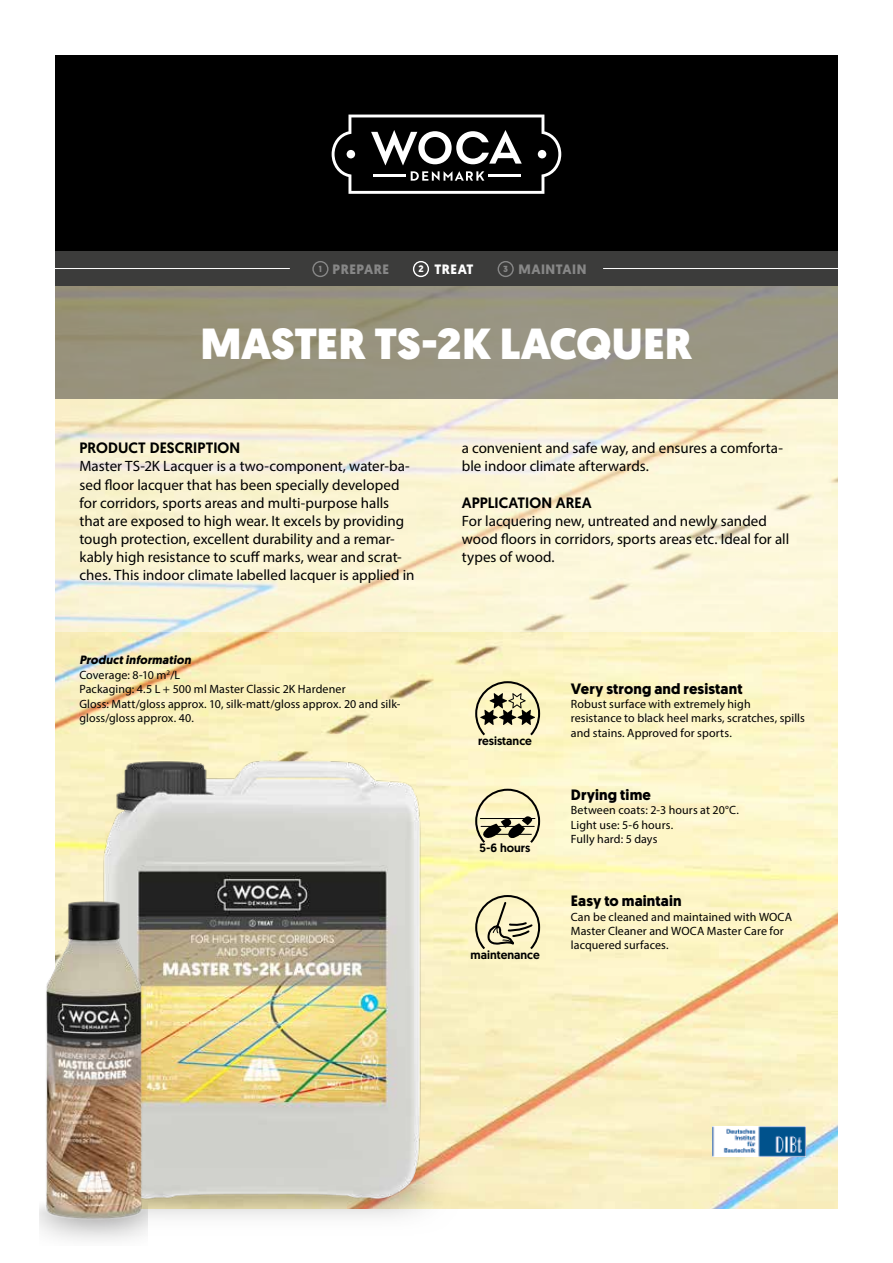
<style>
.page{position:relative;width:893px;height:1263px;background:#fff}
.page>*{position:absolute;margin:0;border:0;box-sizing:border-box;transform-origin:0 0}
.t1{font:900 43.5px "Geomanist";letter-spacing:-.005em;color:#fff}
.t2{font:15px/18px "Myriad Pro";color:#000}
.t3{font:700 15px "Geomanist";letter-spacing:.01em;color:#000}
.t4{font:500 15px "Geomanist";letter-spacing:.005em;color:#000}
.t5{font:700 13.5px "Geomanist";letter-spacing:.04em;color:#878787}
.t6{font:700 13.5px "Geomanist";letter-spacing:.04em;color:#fff}
.t7{font:12px/14.4px "Myriad Pro";letter-spacing:.005em;color:#000}
.t8{font:500 12px "Geomanist";color:#000}
.t9{font:italic 700 12px "Geomanist";letter-spacing:.015em;color:#000}
.s1{font-size:8.85px}
.s2{font-size:9.45px}
</style>
<div class="page">
<img style="left:55px;top:631px;width:783px;height:577px">
<div style="left:55px;top:55px;width:783px;height:197px;background:#000"></div>
<svg style="left:332px;top:115px;width:229px;height:79px"></svg>
<img style="left:712px;top:1126px;width:93px;height:30px">
<div style="left:55px;top:286px;width:783px;height:113px;background:linear-gradient(to right,#979178,#999687)"></div>
<svg style="left:508px;top:895px;width:32px;height:54px;background:#d2cba7"></svg>
<svg style="left:508px;top:789px;width:32px;height:54px;background:#c0ba98"></svg>
<img style="left:39px;top:744px;width:469px;height:483px">
<img style="left:40px;top:885px;width:108px;height:356px">
<svg style="left:475px;top:681px;width:65px;height:54px;background:#bdb793"></svg>
<svg style="left:55px;top:399px;width:783px;height:232px;background:#f9f2d4"></svg>
<div style="left:55px;top:252px;width:783px;height:34px;background:#3c3c3b"></div>
<hr style="left:55px;top:268px;width:235px;height:1px;background:#fff">
<hr style="left:603px;top:268px;width:235px;height:1px;background:#fff">
<div style="left:312px;top:261px;width:16px;height:16px;border:1px solid #878787;border-radius:50%"></div>
<div style="left:413px;top:261px;width:16px;height:16px;border:1px solid #fff;border-radius:50%"></div>
<div style="left:498px;top:261px;width:16px;height:16px;border:1px solid #878787;border-radius:50%"></div>
<p class="t5" style="left:319px;top:260px;width:72px"><span class="s1">1</span> PREPARE</p>
<p class="t6" style="left:418px;top:260px;width:57px"><span class="s2">2</span> TREAT</p>
<p class="t5" style="left:503px;top:260px;width:85px"><span class="s1">3</span> MAINTAIN</p>
<h1 class="t1" style="left:201px;top:314px;width:493px">MASTER TS-2K LACQUER</h1>
<p class="t4" style="left:79px;top:438px;width:162px">PRODUCT DESCRIPTION</p>
<p class="t2" style="left:79px;top:457px;width:336px">Master TS-2K Lacquer is a two-component, water-ba&shy;sed floor lacquer that has been specially developed for corridors, sports areas and multi-purpose halls that are exposed to high wear. It excels by providing tough protection, excellent durability and a remar&shy;kably high resistance to scuff marks, wear and scrat&shy;ches. This indoor climate labelled lacquer is applied in</p>
<p class="t9" style="left:79px;top:652px;width:113px">Product information</p>
<p class="t7" style="left:79px;top:667px;width:323px">Coverage: 8-10 m<sup>2</sup>/L<br>Packaging: 4.5 L + 500 ml Master Classic 2K Hardener<br>Gloss: Matt/gloss approx. 10, silk-matt/gloss approx. 20 and silk&shy;gloss/gloss approx. 40.</p>
<p class="t2" style="left:462px;top:439px;width:323px">a convenient and safe way, and ensures a comforta&shy;ble indoor climate afterwards.</p>
<p class="t4" style="left:462px;top:492px;width:132px">APPLICATION AREA</p>
<p class="t2" style="left:462px;top:511px;width:329px">For lacquering new, untreated and newly sanded wood floors in corridors, sports areas etc. Ideal for all types of wood.</p>
<p class="t8" style="left:478px;top:732px;width:55px">resistance</p>
<p class="t8" style="left:480px;top:840px;width:52px">5-6 hours</p>
<p class="t8" style="left:470px;top:946px;width:71px">maintenance</p>
<p class="t3" style="left:571px;top:678px;width:173px">Very strong and resistant</p>
<p class="t7" style="left:571px;top:697px;width:235px">Robust surface with extremely high<br>resistance to black heel marks, scratches, spills and stains. Approved for sports.</p>
<p class="t3" style="left:571px;top:785px;width:82px">Drying time</p>
<p class="t7" style="left:571px;top:803px;width:170px">Between coats: 2-3 hours at 20°C.<br>Light use: 5-6 hours.<br>Fully hard: 5 days</p>
<p class="t3" style="left:571px;top:891px;width:112px">Easy to maintain</p>
<p class="t7" style="left:571px;top:909px;width:223px">Can be cleaned and maintained with WOCA<br>Master Cleaner and WOCA Master Care for lacquered surfaces.</p>
</div>
